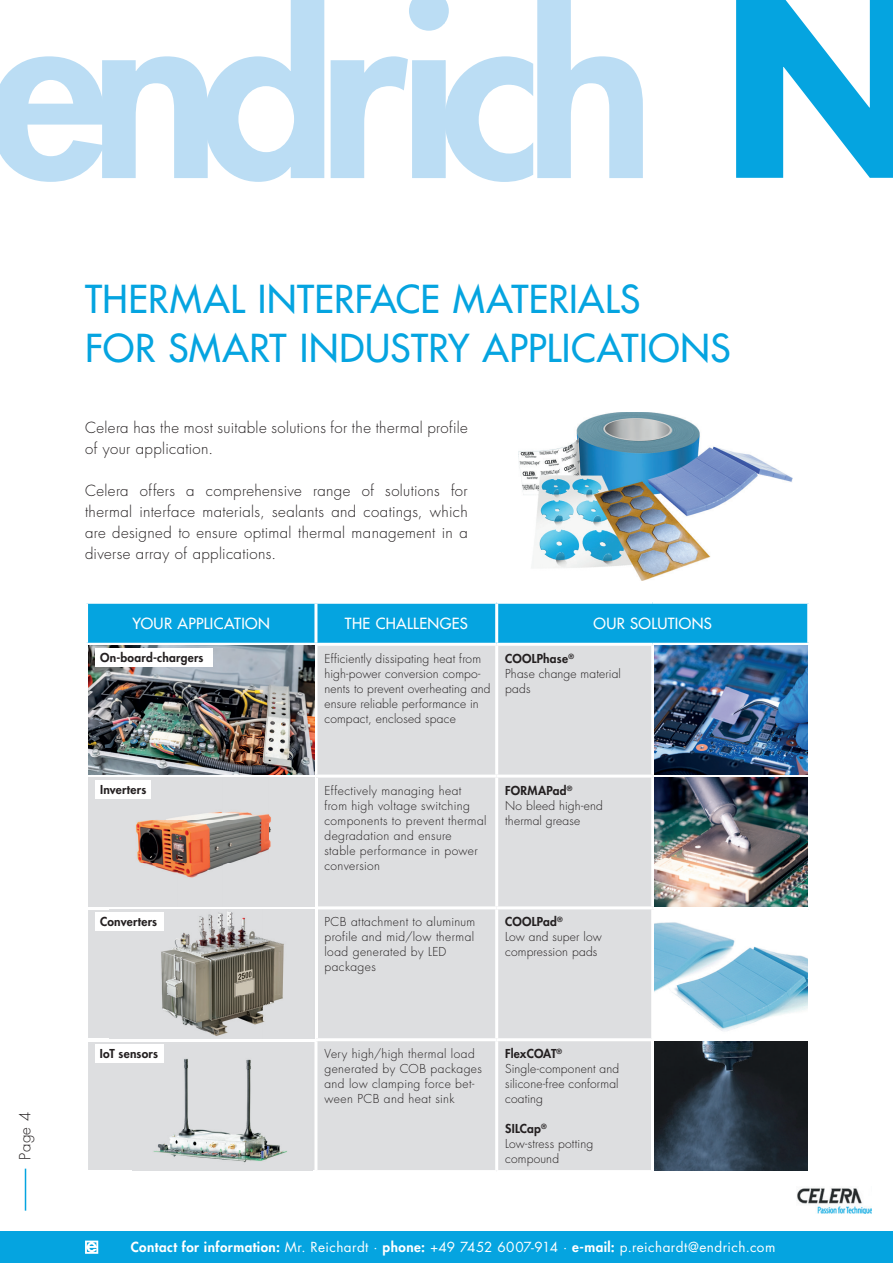
<style>
.page{position:relative;width:893px;height:1263px;background:#fff}
.page>*{position:absolute;margin:0;border:0;box-sizing:border-box;transform-origin:0 0}
.t1{font:800 240px "Futura LT Pro";letter-spacing:-.075em;color:#bbddf4}
.t2{font:500 37.5px/49.5px "Futura LT Pro";letter-spacing:.015em;color:#05a4e0}
.t3{font:300 15px/21px "Futura LT Pro";letter-spacing:.03em;color:#231f20}
.t4{font:500 15px "Futura LT Pro";letter-spacing:.025em;color:#fff}
.t5{font:13.5px "Futura LT Pro";letter-spacing:.03em;color:#fff}
.t6{font:300 12px/15px "Futura LT Pro";letter-spacing:.02em;color:#231f20}
.t7{font:800 12px "Futura LT Pro";letter-spacing:.02em;color:#231f20}
.s1{font-weight:700;color:#05a4e0}
.s2{font-weight:800}
</style>
<div class="page">
<div style="left:0;top:1231px;width:893px;height:32px;background:#05a4e0"></div>
<hr style="left:25px;top:1168px;width:1px;height:42px;background:#05a4e0">
<svg style="left:85px;top:1240px;width:13px;height:14px"></svg>
<svg style="left:445px;top:96px;width:4px;height:47px"></svg>
<div style="left:88px;top:604px;width:719px;height:39px;background:#05a4e0"></div>
<div style="left:88px;top:646px;width:563px;height:524px;background:#dddee0"></div>
<hr style="left:314px;top:604px;width:3px;height:39px;background:#fff">
<hr style="left:495px;top:604px;width:3px;height:39px;background:#fff">
<hr style="left:314px;top:646px;width:3px;height:128px;background:#fff">
<hr style="left:495px;top:646px;width:3px;height:128px;background:#fff">
<hr style="left:85px;top:774px;width:231px;height:3px;background:#fff">
<hr style="left:316px;top:774px;width:181px;height:3px;background:#fff">
<hr style="left:314px;top:777px;width:3px;height:129px;background:#fff">
<hr style="left:497px;top:774px;width:156px;height:3px;background:#fff">
<hr style="left:495px;top:777px;width:3px;height:129px;background:#fff">
<hr style="left:85px;top:906px;width:231px;height:3px;background:#fff">
<hr style="left:316px;top:906px;width:181px;height:3px;background:#fff">
<hr style="left:314px;top:909px;width:3px;height:129px;background:#fff">
<hr style="left:497px;top:906px;width:156px;height:3px;background:#fff">
<hr style="left:495px;top:909px;width:3px;height:129px;background:#fff">
<hr style="left:85px;top:1038px;width:231px;height:3px;background:#fff">
<hr style="left:316px;top:1038px;width:181px;height:3px;background:#fff">
<hr style="left:314px;top:1041px;width:3px;height:129px;background:#fff">
<hr style="left:497px;top:1038px;width:156px;height:3px;background:#fff">
<hr style="left:495px;top:1041px;width:3px;height:129px;background:#fff">
<img style="left:88px;top:646px;width:226px;height:128px">
<img style="left:654px;top:646px;width:153px;height:128px">
<img style="left:88px;top:777px;width:226px;height:129px">
<img style="left:654px;top:777px;width:153px;height:129px">
<img style="left:109px;top:909px;width:205px;height:129px">
<img style="left:654px;top:922px;width:153px;height:109px">
<img style="left:132px;top:1050px;width:181px;height:120px">
<img style="left:654px;top:1041px;width:153px;height:129px">
<img style="left:797px;top:1188px;width:75px;height:26px">
<div style="left:95px;top:912px;width:69px;height:19px;background:#fff"></div>
<div style="left:95px;top:1044px;width:69px;height:18px;background:#fff"></div>
<img style="left:519px;top:412px;width:273px;height:169px">
<div style="left:95px;top:648px;width:118px;height:18px;background:#fff"></div>
<div style="left:95px;top:780px;width:56px;height:19px;background:#fff"></div>
<h1 class="t1" style="left:-12px;top:-93px;width:945px">endrich <span class="s1">N</span></h1>
<h2 class="t2" style="left:85px;top:272px;width:647px">THERMAL INTERFACE MATERIALS<br>FOR SMART INDUSTRY APPLICATIONS</h2>
<p class="t3" style="left:85px;top:417px;width:384px">Celera has the most suitable solutions for the thermal profile of your application.</p>
<p class="t3" style="left:85px;top:480px;width:384px;text-align:justify">Celera offers a comprehensive range of solutions for thermal interface materials, sealants and coatings, which are designed to ensure optimal thermal management in a diverse array of applications.</p>
<p class="t4" style="left:132px;top:613px;width:139px">YOUR APPLICATION</p>
<p class="t4" style="left:345px;top:613px;width:124px">THE CHALLENGES</p>
<p class="t4" style="left:593px;top:613px;width:120px">OUR SOLUTIONS</p>
<p class="t6" style="left:324px;top:651px;width:168px">Efficiently dissipating heat from high-power conversion compo&shy;nents to prevent overheating and ensure reliable performance in compact, enclosed space</p>
<p class="t6" style="left:505px;top:651px;width:117px"><span class="s2">COOLPhase</span><sup>®<br></sup>Phase change material pads</p>
<p class="t7" style="left:100px;top:648px;width:105px">On-board-chargers</p>
<p class="t3" style="left:15px;top:1160px;width:49px;rotate:-90deg">Page 4</p>
<p class="t7" style="left:100px;top:781px;width:48px">Inverters</p>
<p class="t6" style="left:324px;top:783px;width:164px">Effectively managing heat from high voltage switching components to prevent thermal degradation and ensure<br>stable performance in power conversion</p>
<p class="t6" style="left:505px;top:783px;width:99px"><span class="s2">FORMAPad</span><sup>®<br></sup>No bleed high-end thermal grease</p>
<p class="t7" style="left:100px;top:913px;width:59px">Converters</p>
<p class="t6" style="left:324px;top:914px;width:152px">PCB attachment to aluminum profile and mid/low thermal load generated by LED packages</p>
<p class="t6" style="left:505px;top:914px;width:98px"><span class="s2">COOLPad</span><sup>®<br></sup>Low and super low compression pads</p>
<p class="t7" style="left:100px;top:1044px;width:60px">IoT sensors</p>
<p class="t6" style="left:324px;top:1046px;width:159px">Very high/high thermal load generated by COB packages and low clamping force bet&shy;ween PCB and heat sink</p>
<p class="t6" style="left:505px;top:1046px;width:116px"><span class="s2">FlexCOAT</span><sup>®<br></sup>Single-component and silicone-free conformal coating</p>
<p class="t6" style="left:505px;top:1121px;width:89px"><span class="s2">SILCap</span><sup>®<br></sup>Low-stress potting compound</p>
<p class="t5" style="left:131px;top:1238px;width:646px"><span class="s2">Contact for information:</span> Mr. Reichardt · <span class="s2">phone:</span> +49 7452 6007-914 · <span class="s2">e-mail:</span> p.reichardt@endrich.com</p>
</div>
